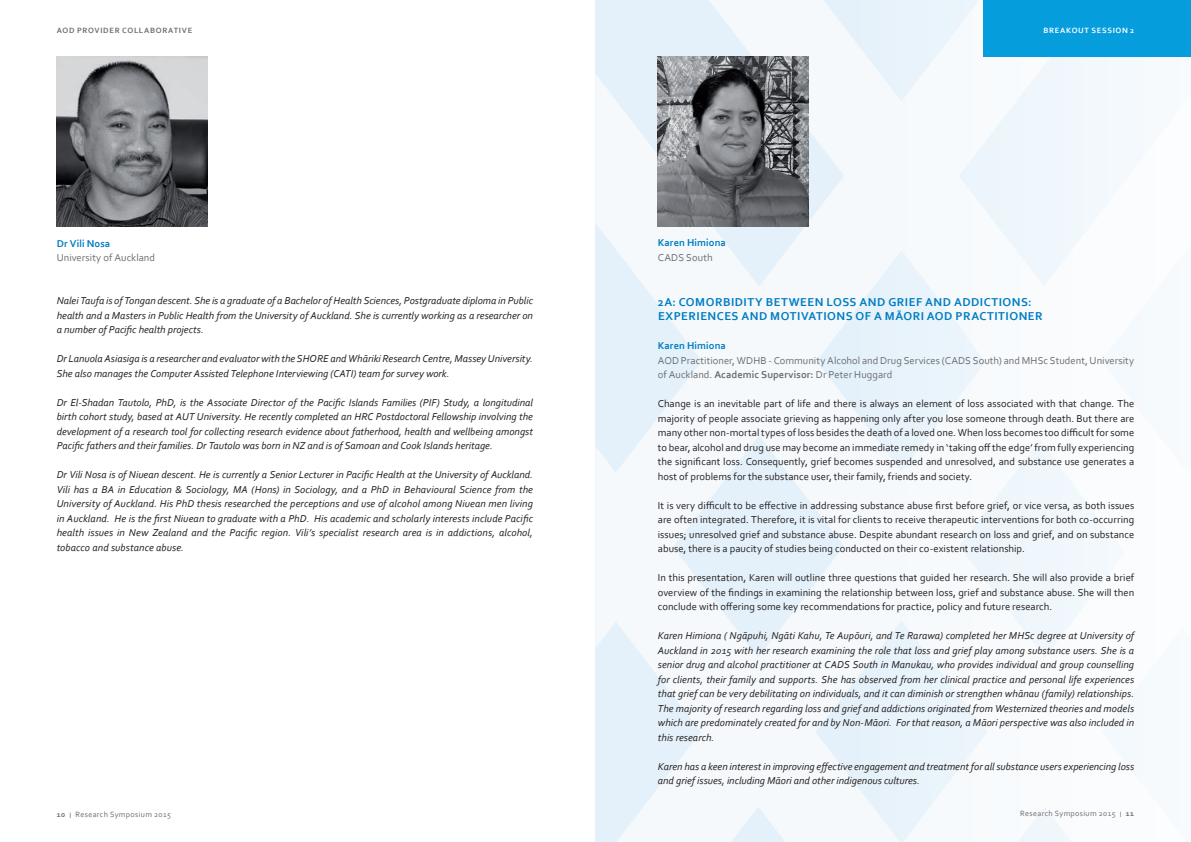
<style>
.page{position:relative;width:1191px;height:842px;background:#fff}
.page>*{position:absolute;margin:0;border:0;box-sizing:border-box;transform-origin:0 0}
.t1{font:700 12px/14.5px "Corbel";letter-spacing:.04em;color:#007cc2}
.t2{font:italic 10.5px/14.5px "Corbel";color:#231f20;text-align:justify}
.t3{font:10.5px/14.5px "Corbel";color:#231f20;text-align:justify}
.t4{font:10.5px/14.5px "Corbel";letter-spacing:.005em;color:#6c6d70}
.t5{font:700 10.5px "Corbel";letter-spacing:.005em;color:#007cc2}
.t6{font:8px "Corbel";letter-spacing:.04em;color:#6c6d70}
.t7{font:700 8px "Corbel";letter-spacing:.09em;color:#6c6d70}
.t8{font:700 8px "Corbel";letter-spacing:.085em;color:#fff}
.s1{font-weight:700}
</style>
<div class="page">
<svg style="left:595px;top:0;width:596px;height:842px;fill:#f5f9fc"></svg>
<img style="left:57px;top:57px;width:151px;height:170px">
<div style="left:983px;top:0;width:208px;height:56px;background:#069ddc"></div>
<img style="left:658px;top:57px;width:150px;height:169px">
<p class="t7" style="left:57px;top:25px;width:137px">AOD PROVIDER COLLABORATIVE</p>
<p class="t8" style="left:1043px;top:25px;width:92px">BREAKOUT SESSION 2</p>
<p class="t5" style="left:57px;top:237px;width:55px">Dr Vili Nosa</p>
<p class="t4" style="left:57px;top:250px;width:100px">University of Auckland</p>
<p class="t5" style="left:658px;top:236px;width:70px">Karen Himiona</p>
<p class="t4" style="left:658px;top:250px;width:56px">CADS South</p>
<p class="t2" style="left:57px;top:293px;width:478px">Nalei Taufa is of Tongan descent. She is a graduate of a Bachelor of Health Sciences, Postgraduate diploma in Public health and a Masters in Public Health from the University of Auckland. She is currently working as a researcher on a number of Pacific health projects.</p>
<p class="t2" style="left:57px;top:351px;width:478px">Dr Lanuola Asiasiga is a researcher and evaluator with the SHORE and Whāriki Research Centre, Massey University.<br>She also manages the Computer Assisted Telephone Interviewing (CATI) team for survey work.</p>
<p class="t2" style="left:57px;top:395px;width:478px">Dr El-Shadan Tautolo, PhD, is the Associate Director of the Pacific Islands Families (PIF) Study, a longitudinal birth cohort study, based at AUT University. He recently completed an HRC Postdoctoral Fellowship involving the development of a research tool for collecting research evidence about fatherhood, health and wellbeing amongst Pacific fathers and their families. Dr Tautolo was born in NZ and is of Samoan and Cook Islands heritage.</p>
<p class="t2" style="left:57px;top:467px;width:478px">Dr Vili Nosa is of Niuean descent. He is currently a Senior Lecturer in Pacific Health at the University of Auckland.<br>Vili has a BA in Education &amp; Sociology, MA (Hons) in Sociology, and a PhD in Behavioural Science from the University of Auckland. His PhD thesis researched the perceptions and use of alcohol among Niuean men living in Auckland. He is the first Niuean to graduate with a PhD. His academic and scholarly interests include Pacific health issues in New Zealand and the Pacific region. Vili’s specialist research area is in addictions, alcohol, tobacco and substance abuse.</p>
<p class="t1" style="left:658px;top:294px;width:386px">2A: COMORBIDITY BETWEEN LOSS AND GRIEF AND ADDICTIONS:<br>EXPERIENCES AND MOTIVATIONS OF A MĀORI AOD PRACTITIONER</p>
<p class="t5" style="left:658px;top:339px;width:70px">Karen Himiona</p>
<p class="t4" style="left:658px;top:352px;width:478px">AOD Practitioner, WDHB - Community Alcohol and Drug Services (CADS South) and MHSc Student, University of Auckland. <span class="s1">Academic Supervisor:</span> Dr Peter Huggard</p>
<p class="t3" style="left:658px;top:396px;width:478px">Change is an inevitable part of life and there is always an element of loss associated with that change. The majority of people associate grieving as happening only after you lose someone through death. But there are many other non-mortal types of loss besides the death of a loved one. When loss becomes too difficult for some to bear, alcohol and drug use may become an immediate remedy in ‘taking off the edge’ from fully experiencing the significant loss. Consequently, grief becomes suspended and unresolved, and substance use generates a host of problems for the substance user, their family, friends and society.</p>
<p class="t3" style="left:658px;top:497px;width:478px">It is very difficult to be effective in addressing substance abuse first before grief, or vice versa, as both issues are often integrated. Therefore, it is vital for clients to receive therapeutic interventions for both co-occurring issues; unresolved grief and substance abuse. Despite abundant research on loss and grief, and on substance abuse, there is a paucity of studies being conducted on their co-existent relationship.</p>
<p class="t3" style="left:658px;top:570px;width:478px">In this presentation, Karen will outline three questions that guided her research. She will also provide a brief overview of the findings in examining the relationship between loss, grief and substance abuse. She will then conclude with offering some key recommendations for practice, policy and future research.</p>
<p class="t2" style="left:658px;top:628px;width:478px">Karen Himiona ( Ngāpuhi, Ngāti Kahu, Te Aupōuri, and Te Rarawa) completed her MHSc degree at University of Auckland in 2015 with her research examining the role that loss and grief play among substance users. She is a senior drug and alcohol practitioner at CADS South in Manukau, who provides individual and group counselling for clients, their family and supports. She has observed from her clinical practice and personal life experiences that grief can be very debilitating on individuals, and it can diminish or strengthen whānau (family) relationships.<br>The majority of research regarding loss and grief and addictions originated from Westernized theories and models which are predominately created for and by Non-Māori. For that reason, a Māori perspective was also included in this research.</p>
<p class="t2" style="left:658px;top:758px;width:478px">Karen has a keen interest in improving effective engagement and treatment for all substance users experiencing loss and grief issues, including Māori and other indigenous cultures.</p>
<p class="t6" style="left:57px;top:810px;width:116px"><span class="s1">10</span> I Research Symposium 2015</p>
<p class="t6" style="left:1020px;top:808px;width:116px">Research Symposium 2015 I <span class="s1">11</span></p>
</div>
